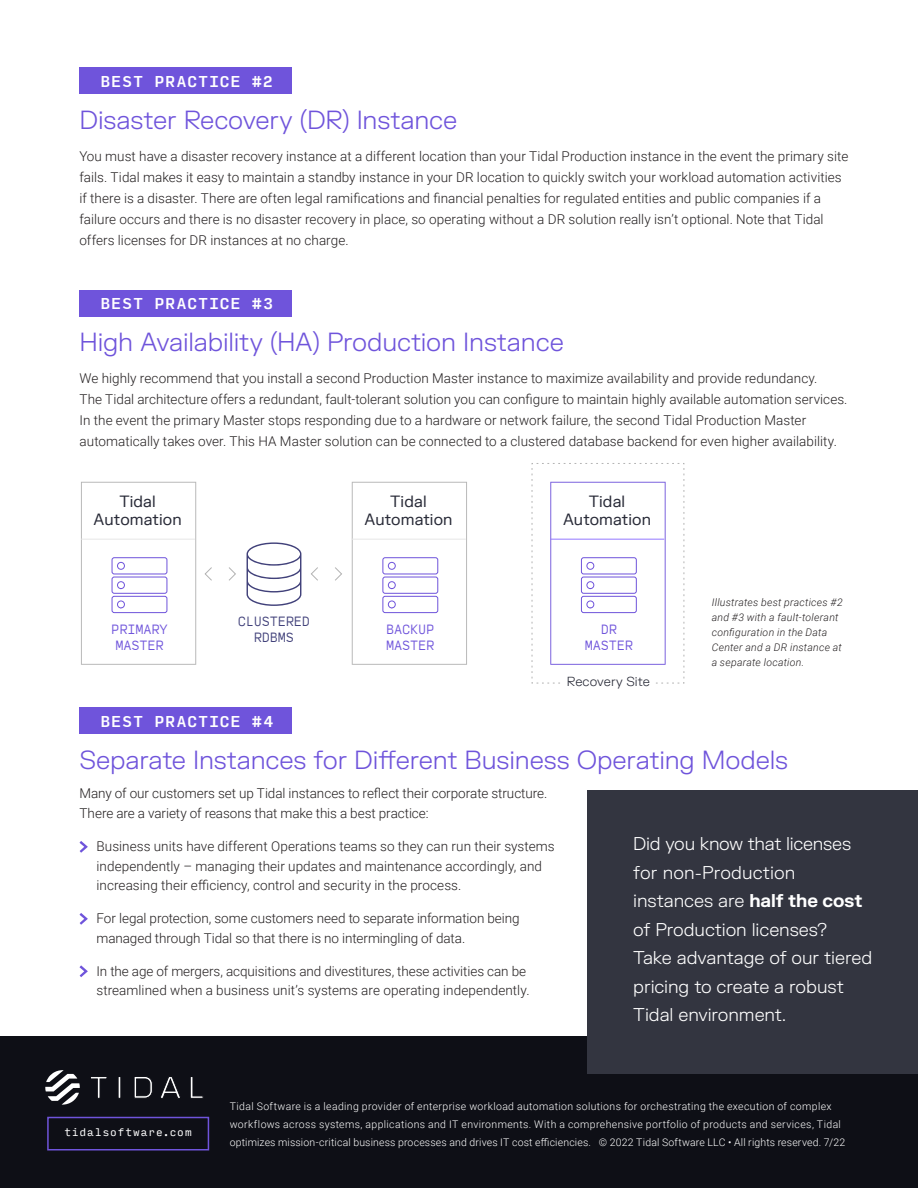
<style>
.page{position:relative;width:918px;height:1188px;background:#fff}
.page>*{position:absolute;margin:0;border:0;box-sizing:border-box;transform-origin:0 0}
.H2-section_header{font:300 25.5px "FK Grotesk";letter-spacing:-.005em;color:#6f54db}
._15_signs_text_2{font:300 18px/28.5px "FK Grotesk";letter-spacing:-.005em;color:#fff}
.t1{font:15.6px/18.3px "FK Grotesk";letter-spacing:.01em;color:#282a37;text-align:center}
.Best_Practice_-_Head{font:500 15px "Input Mono";letter-spacing:.09em;color:#fff}
.body{font:300 13.5px/21px "Roboto";letter-spacing:.005em;color:#231f20}
.t2{font:300 12.75px/16.5px "Input Mono";letter-spacing:-.01em;color:#6f54db;text-align:center}
.t3{font:300 12.75px/16.5px "Input Mono";letter-spacing:-.01em;color:#41417a;text-align:center}
.t4{font:300 12.75px "FK Grotesk";letter-spacing:.01em;color:#282a37}
.Boilerplate_copy{font:300 10.5px/18px "Roboto";letter-spacing:.03em;color:#fff}
.Boilerplate_copy-2{font:italic 300 10.5px/15px "Roboto";letter-spacing:.025em;color:#231f20}
.t5{font:10.5px "Input Mono";letter-spacing:.09em;color:#fff}
.s1{font-weight:700}
</style>
<div class="page">
<div style="left:0;top:1037px;width:918px;height:151px;background:#0e0f16"></div>
<svg style="left:45px;top:1070px;width:35px;height:35px"></svg>
<svg style="left:90px;top:1077px;width:17px;height:22px"></svg>
<hr style="left:118px;top:1076px;width:3px;height:22px;background:#fff">
<svg style="left:161px;top:1077px;width:19px;height:22px"></svg>
<svg style="left:190px;top:1077px;width:13px;height:22px"></svg>
<svg style="left:134px;top:1077px;width:19px;height:21px"></svg>
<div style="left:47px;top:1117px;width:162px;height:33px;border:2px solid #6f54db"></div>
<div style="left:80px;top:68px;width:212px;height:26px;background:#6f54db"></div>
<div style="left:80px;top:290px;width:212px;height:27px;background:#6f54db"></div>
<svg style="left:247px;top:542px;width:54px;height:64px"></svg>
<svg style="left:204px;top:567px;width:8px;height:14px"></svg>
<svg style="left:229px;top:567px;width:7px;height:14px"></svg>
<svg style="left:311px;top:567px;width:7px;height:14px"></svg>
<svg style="left:335px;top:567px;width:7px;height:14px"></svg>
<svg style="left:81px;top:482px;width:115px;height:183px"></svg>
<svg style="left:352px;top:482px;width:115px;height:183px"></svg>
<svg style="left:531px;top:463px;width:154px;height:221px"></svg>
<div style="left:79px;top:707px;width:213px;height:27px;background:#6f54db"></div>
<div style="left:587px;top:790px;width:331px;height:284px;background:#333540"></div>
<svg style="left:79px;top:841px;width:9px;height:12px"></svg>
<svg style="left:79px;top:913px;width:9px;height:12px"></svg>
<svg style="left:79px;top:965px;width:9px;height:12px"></svg>
<p class="Best_Practice_-_Head" style="left:101px;top:68px;width:173px">BEST PRACTICE #2</p>
<p class="H2-section_header" style="left:80px;top:101px;width:379px">Disaster Recovery (DR) Instance</p>
<p class="body" style="left:80px;top:145px;width:770px">You must have a disaster recovery instance at a different location than your Tidal Production instance in the event the primary site fails. Tidal makes it easy to maintain a standby instance in your DR location to quickly switch your workload automation activities if there is a disaster. There are often legal ramifications and financial penalties for regulated entities and public companies if a failure occurs and there is no disaster recovery in place, so operating without a DR solution really isn’t optional. Note that Tidal offers licenses for DR instances at no charge.</p>
<p class="Best_Practice_-_Head" style="left:101px;top:290px;width:174px">BEST PRACTICE #3</p>
<p class="H2-section_header" style="left:80px;top:324px;width:486px">High Availability (HA) Production Instance</p>
<p class="body" style="left:80px;top:367px;width:769px">We highly recommend that you install a second Production Master instance to maximize availability and provide redundancy.<br>The Tidal architecture offers a redundant, fault-tolerant solution you can configure to maintain highly available automation services.<br>In the event the primary Master stops responding due to a hardware or network failure, the second Tidal Production Master automatically takes over. This HA Master solution can be connected to a clustered database backend for even higher availability.</p>
<p class="t1" style="left:94px;top:491px;width:90px">Tidal<br>Automation</p>
<p class="t2" style="left:111px;top:620px;width:58px">PRIMARY<br>MASTER</p>
<p class="t3" style="left:238px;top:612px;width:74px">CLUSTERED<br>RDBMS</p>
<p class="t1" style="left:364px;top:491px;width:90px">Tidal<br>Automation</p>
<p class="t2" style="left:386px;top:620px;width:50px;text-align:left">BACKUP<br>MASTER</p>
<p class="t1" style="left:563px;top:491px;width:90px">Tidal<br>Automation</p>
<p class="t2" style="left:585px;top:620px;width:50px">DR<br>MASTER</p>
<p class="t4" style="left:567px;top:673px;width:85px">Recovery Site</p>
<p class="Boilerplate_copy-2" style="left:712px;top:595px;width:133px">Illustrates best practices #2 and #3 with a fault-tolerant configuration in the Data<br>Center and a DR instance at a separate location.</p>
<p class="Best_Practice_-_Head" style="left:101px;top:707px;width:174px">BEST PRACTICE #4</p>
<p class="H2-section_header" style="left:79px;top:741px;width:710px">Separate Instances for Different Business Operating Models</p>
<p class="body" style="left:79px;top:782px;width:469px">Many of our customers set up Tidal instances to reflect their corporate structure.<br>There are a variety of reasons that make this a best practice:</p>
<p class="body" style="left:96px;top:836px;width:460px;line-height:19.5px">Business units have different Operations teams so they can run their systems independently – managing their updates and maintenance accordingly, and increasing their efficiency, control and security in the process.</p>
<p class="body" style="left:96px;top:908px;width:425px;line-height:19.5px">For legal protection, some customers need to separate information being managed through Tidal so that there is no intermingling of data.</p>
<p class="body" style="left:96px;top:961px;width:435px;line-height:19.5px">In the age of mergers, acquisitions and divestitures, these activities can be streamlined when a business unit’s systems are operating independently.</p>
<p class="_15_signs_text_2" style="left:633px;top:828px;width:241px">Did you know that licenses for non-Production instances are <span class="s1">half the cost </span>of Production licenses?<br>Take advantage of our tiered pricing to create a robust<br>Tidal environment.</p>
<p class="t5" style="left:65px;top:1123px;width:129px">tidalsoftware.com</p>
<p class="Boilerplate_copy" style="left:230px;top:1096px;width:617px">Tidal Software is a leading provider of enterprise workload automation solutions for orchestrating the execution of complex workflows across systems, applications and IT environments. With a comprehensive portfolio of products and services, Tidal optimizes mission-critical business processes and drives IT cost efficiencies. © 2022 Tidal Software LLC • All rights reserved. 7/22</p>
</div>
